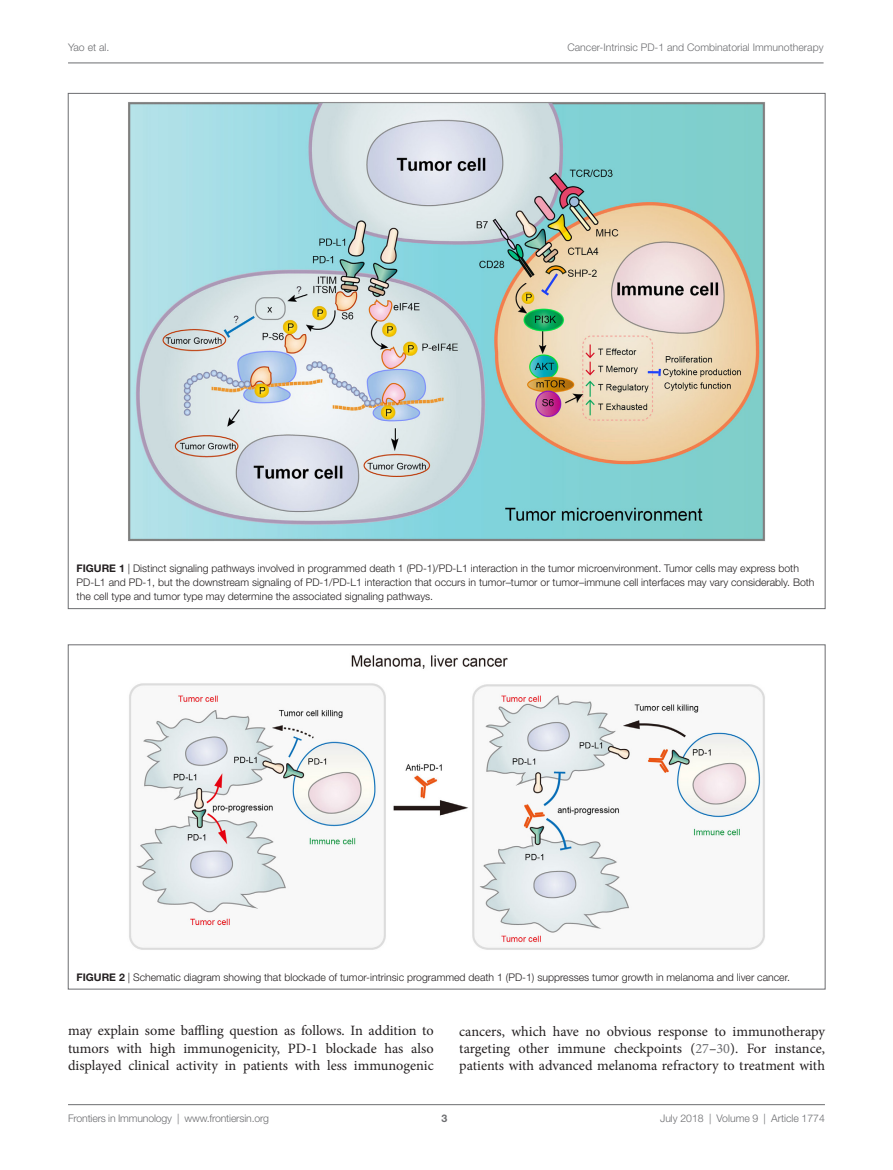
<style>
.page{position:relative;width:893px;height:1170px;background:#fff}
.page>*{position:absolute;margin:0;border:0;box-sizing:border-box;transform-origin:0 0}
.t1{font:14.25px/17.2px "Minion Pro";color:#231f20;text-align:justify}
.t2{font:300 10.5px/14.2px "Helvetica Neue LT Std";color:#231f20}
.t3{font:300 10.5px "Helvetica Neue LT Std";color:#6c6d70}
.t4{font:700 10.5px "Helvetica Neue LT Std";color:#231f20}
.t5{font:700 10.5px "Helvetica Neue LT Std";color:#6c6d70}
.s1{font-weight:700}
.s2{color:#6c6d70}
</style>
<div class="page">
<img style="left:128px;top:102px;width:637px;height:439px">
<img style="left:129px;top:655px;width:636px;height:295px">
<hr style="left:68px;top:1104px;width:757px;height:1px;background:#6c6d70">
<hr style="left:68px;top:63px;width:755px;height:1px;background:#6c6d70">
<p class="t3" style="left:68px;top:41px;width:43px">Yao et al.</p>
<p class="t3" style="left:567px;top:41px;width:258px">Cancer-Intrinsic PD-1 and Combinatorial Immunotherapy</p>
<p class="t2" style="left:77px;top:560px;width:739px;text-indent:33px"><span class="s1">E 1</span> | Distinct signaling pathways involved in programmed death 1 (PD-1)/PD-L1 interaction in the tumor microenvironment. Tumor cells may express both<br>PD-L1 and PD-1, but the downstream signaling of PD-1/PD-L1 interaction that occurs in tumor–tumor or tumor–immune cell interfaces may vary considerably. Both the cell type and tumor type may determine the associated signaling pathways.</p>
<p class="t4" style="left:77px;top:561px;width:18px">FIGUR</p>
<p class="t4" style="left:77px;top:970px;width:18px">FIGUR</p>
<p class="t2" style="left:109px;top:969px;width:682px"><span class="s1">E 2</span> | Schematic diagram showing that blockade of tumor-intrinsic programmed death 1 (PD-1) suppresses tumor growth in melanoma and liver cancer.</p>
<h1 class="t1" style="left:68px;top:1022px;width:367px">may explain some baffling question as follows. In addition to tumors with high immunogenicity, PD-1 blockade has also displayed clinical activity in patients with less immunogenic</h1>
<h1 class="t1" style="left:459px;top:1022px;width:367px">cancers, which have no obvious response to immunotherapy targeting other immune checkpoints (<span class="s2">27</span>–<span class="s2">30</span>). For instance, patients with advanced melanoma refractory to treatment with</h1>
<p class="t3" style="left:68px;top:1111px;width:203px">Frontiers in Immunology | www.frontiersin.org</p>
<p class="t3" style="left:660px;top:1111px;width:166px">July 2018 | Volume 9 | Article 1774</p>
<p class="t5" style="left:441px;top:1111px;width:7px">3</p>
</div>
